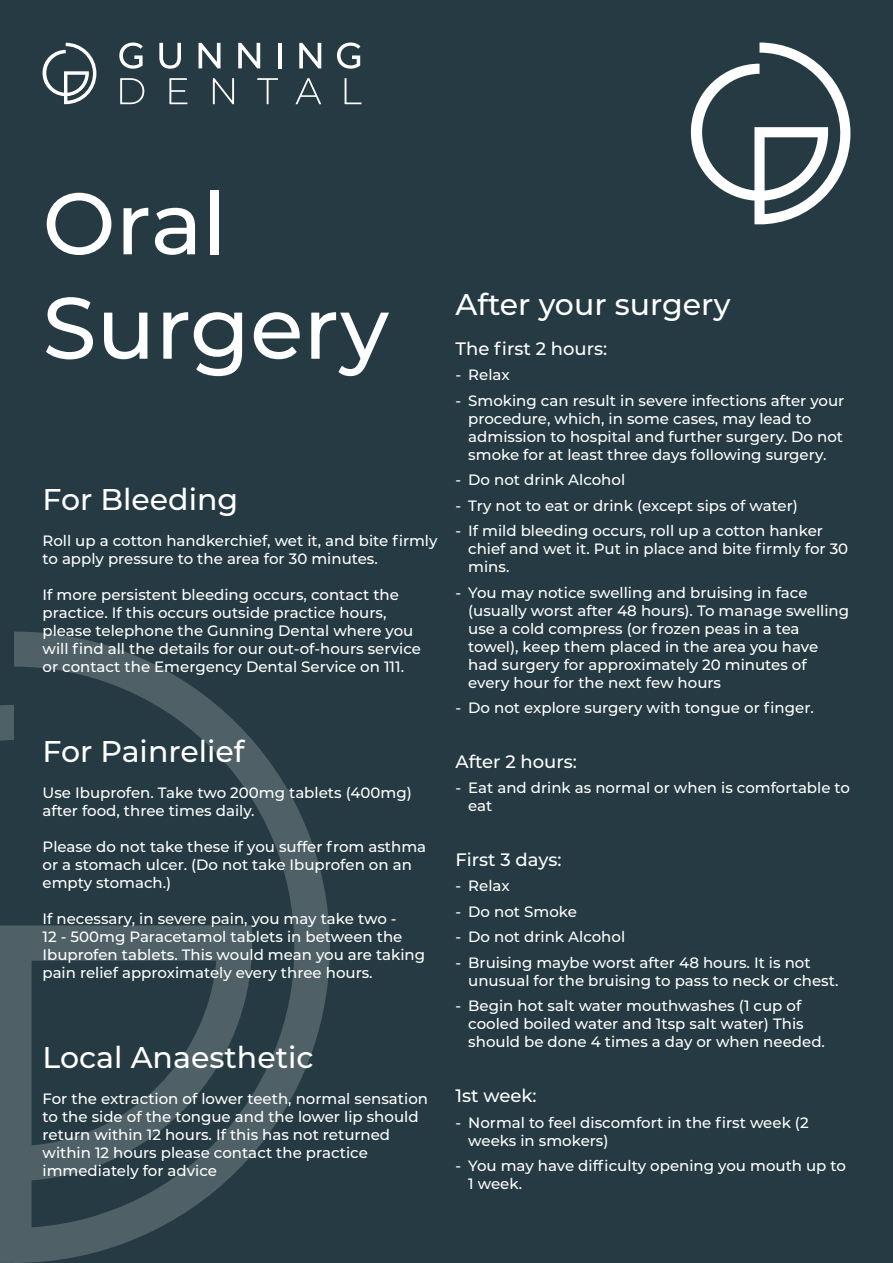
<style>
.page{position:relative;width:893px;height:1263px;background:#253a42}
.page>*{position:absolute;margin:0;border:0;box-sizing:border-box;transform-origin:0 0}
.t1{font:500 87px/104.4px "Montserrat";color:#fff}
.t2{font:500 30px "Montserrat";color:#fff}
.t3{font:500 18px "Montserrat";color:#fff}
.t4{font:500 15px/18px "Montserrat";color:#fff}
</style>
<div class="page">
<svg style="left:119px;top:43px;width:24px;height:26px"></svg>
<svg style="left:159px;top:43px;width:22px;height:26px"></svg>
<svg style="left:199px;top:43px;width:22px;height:25px"></svg>
<svg style="left:238px;top:43px;width:22px;height:25px"></svg>
<hr style="left:278px;top:43px;width:4px;height:25px;background:#fff">
<svg style="left:299px;top:43px;width:22px;height:25px"></svg>
<svg style="left:337px;top:43px;width:23px;height:26px"></svg>
<svg style="left:120px;top:78px;width:24px;height:26px"></svg>
<svg style="left:169px;top:78px;width:18px;height:26px"></svg>
<svg style="left:213px;top:78px;width:21px;height:26px"></svg>
<svg style="left:257px;top:78px;width:21px;height:26px"></svg>
<svg style="left:295px;top:78px;width:26px;height:26px"></svg>
<svg style="left:345px;top:78px;width:16px;height:26px"></svg>
<svg style="left:43px;top:43px;width:53px;height:61px"></svg>
<svg style="left:691px;top:43px;width:159px;height:181px"></svg>
<svg style="left:0;top:631px;width:330px;height:632px"></svg>
<p class="t1" style="left:43px;top:168px;width:348px">Oral<br>Surgery</p>
<p class="t2" style="left:43px;top:478px;width:197px">For Bleeding</p>
<p class="t4" style="left:43px;top:531px;width:396px">Roll up a cotton handkerchief, wet it, and bite firmly to apply pressure to the area for 30 minutes.</p>
<p class="t4" style="left:43px;top:585px;width:380px">If more persistent bleeding occurs, contact the practice. If this occurs outside practice hours, please telephone the Gunning Dental where you will find all the details for our out-of-hours service or contact the Emergency Dental Service on 111.</p>
<p class="t2" style="left:43px;top:730px;width:203px">For Painrelief</p>
<p class="t4" style="left:43px;top:783px;width:371px">Use Ibuprofen. Take two 200mg tablets (400mg) after food, three times daily.</p>
<p class="t4" style="left:43px;top:837px;width:385px">Please do not take these if you suffer from asthma or a stomach ulcer. (Do not take Ibuprofen on an empty stomach.)</p>
<p class="t4" style="left:43px;top:909px;width:384px">If necessary, in severe pain, you may take two -<br>12 - 500mg Paracetamol tablets in between the Ibuprofen tablets. This would mean you are taking pain relief approximately every three hours.</p>
<p class="t2" style="left:43px;top:1036px;width:273px">Local Anaesthetic</p>
<p class="t4" style="left:43px;top:1089px;width:387px">For the extraction of lower teeth, normal sensation to the side of the tongue and the lower lip should return within 12 hours. If this has not returned within 12 hours please contact the practice immediately for advice</p>
<p class="t2" style="left:455px;top:283px;width:277px">After your surgery</p>
<p class="t3" style="left:455px;top:336px;width:153px">The first 2 hours:</p>
<p class="t4" style="left:455px;top:365px;width:56px">- Relax</p>
<p class="t4" style="left:468px;top:391px;width:378px;text-indent:-13px">- Smoking can result in severe infections after your procedure, which, in some cases, may lead to admission to hospital and further surgery. Do not smoke for at least three days following surgery.</p>
<p class="t4" style="left:455px;top:470px;width:171px">- Do not drink Alcohol</p>
<p class="t4" style="left:455px;top:496px;width:344px">- Try not to eat or drink (except sips of water)</p>
<p class="t4" style="left:468px;top:521px;width:382px;text-indent:-13px">- If mild bleeding occurs, roll up a cotton hanker chief and wet it. Put in place and bite firmly for 30 mins.</p>
<p class="t4" style="left:468px;top:583px;width:382px;text-indent:-13px">- You may notice swelling and bruising in face (usually worst after 48 hours). To manage swelling use a cold compress (or frozen peas in a tea towel), keep them placed in the area you have had surgery for approximately 20 minutes of every hour for the next few hours</p>
<p class="t4" style="left:455px;top:698px;width:360px">- Do not explore surgery with tongue or finger.</p>
<p class="t3" style="left:455px;top:749px;width:123px">After 2 hours:</p>
<p class="t4" style="left:468px;top:778px;width:383px;text-indent:-13px">- Eat and drink as normal or when is comfortable to eat</p>
<p class="t3" style="left:455px;top:847px;width:107px">First 3 days:</p>
<p class="t4" style="left:455px;top:876px;width:56px">- Relax</p>
<p class="t4" style="left:455px;top:902px;width:123px">- Do not Smoke</p>
<p class="t4" style="left:455px;top:927px;width:171px">- Do not drink Alcohol</p>
<p class="t4" style="left:468px;top:953px;width:372px;text-indent:-13px">- Bruising maybe worst after 48 hours. It is not unusual for the bruising to pass to neck or chest.</p>
<p class="t4" style="left:468px;top:996px;width:358px;text-indent:-13px">- Begin hot salt water mouthwashes (1 cup of cooled boiled water and 1tsp salt water) This should be done 4 times a day or when needed.</p>
<p class="t3" style="left:455px;top:1083px;width:83px">1st week:</p>
<p class="t4" style="left:468px;top:1112px;width:342px;text-indent:-13px">- Normal to feel discomfort in the first week (2 weeks in smokers)</p>
<p class="t4" style="left:468px;top:1156px;width:379px;text-indent:-13px">- You may have difficulty opening you mouth up to<br>1 week.</p>
</div>
